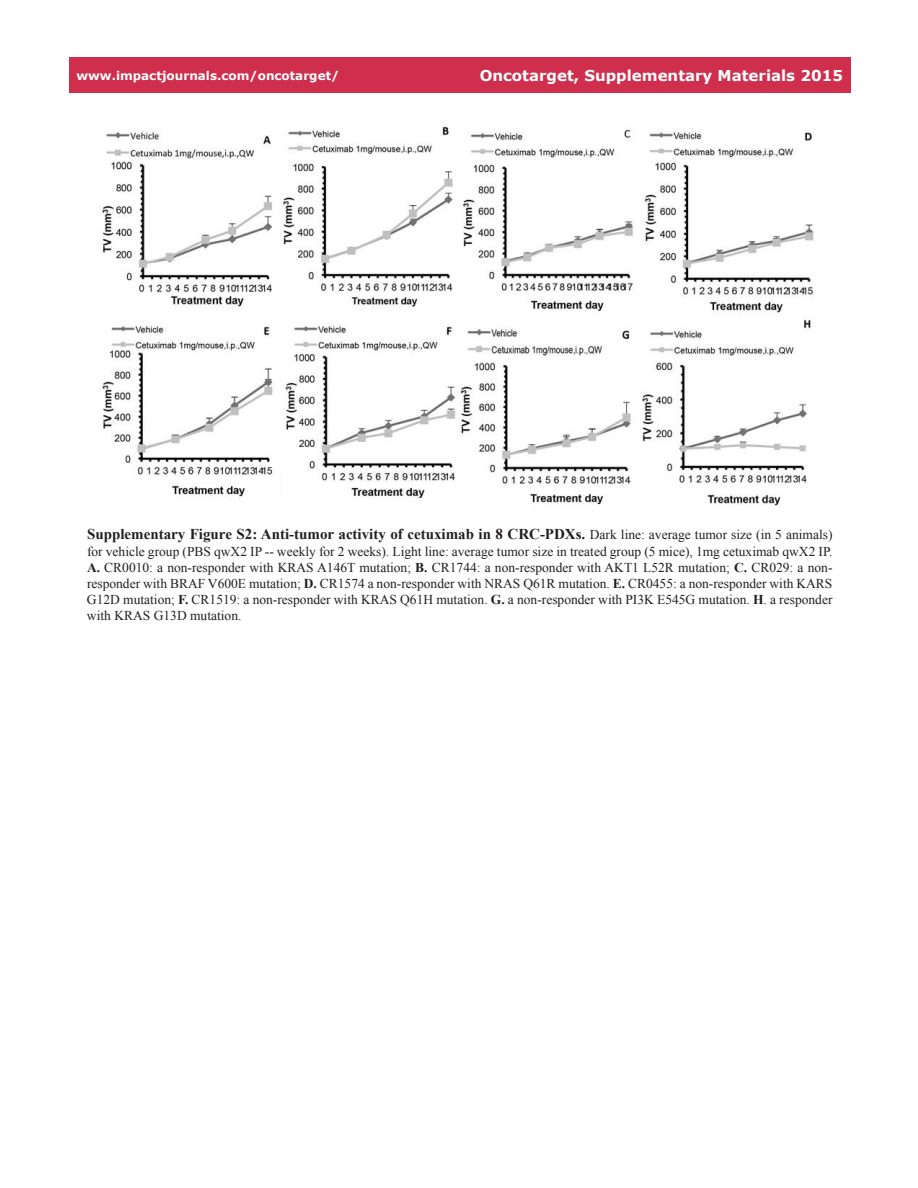
<style>
.page{position:relative;width:918px;height:1188px;background:#fff}
.page>*{position:absolute;margin:0;border:0;box-sizing:border-box;transform-origin:0 0}
.FigureText{font:700 15px "Times New Roman";color:#231f20}
.t1{font:700 15px "Verdana";color:#fff}
.FigureText-2{font:13.5px/16.2px "Times New Roman";color:#231f20;text-align:justify}
.t2{font:700 12px "Verdana";color:#fff}
.s1{font-weight:400;font-size:13.5px}
.s2{font-weight:700}
</style>
<div class="page">
<div style="left:69px;top:57px;width:781px;height:36px;background:#cf2e4c"></div>
<img style="left:100px;top:126px;width:714px;height:380px">
<p class="t2" style="left:76px;top:67px;width:264px">www.impactjournals.com/oncotarget/</p>
<p class="t1" style="left:480px;top:65px;width:365px">Oncotarget, Supplementary Materials 2015</p>
<p class="FigureText" style="left:87px;top:524px;width:747px">Supplementary Figure S2: Anti-tumor activity of cetuximab in 8 CRC-PDXs. <span class="s1">Dark line: average tumor size (in 5 animals)</span></p>
<p class="FigureText-2" style="left:87px;top:543px;width:747px">for vehicle group (PBS qwX2 IP -- weekly for 2 weeks). Light line: average tumor size in treated group (5 mice), 1mg cetuximab qwX2 IP.<br><span class="s2">A.</span> CR0010: a non-responder with KRAS A146T mutation; <span class="s2">B.</span> CR1744: a non-responder with AKT1 L52R mutation; <span class="s2">C.</span> CR029: a non&shy;responder with BRAF V600E mutation; <span class="s2">D.</span> CR1574 a non-responder with NRAS Q61R mutation. <span class="s2">E.</span> CR0455: a non-responder with KARS G12D mutation; <span class="s2">F.</span> CR1519: a non-responder with KRAS Q61H mutation. <span class="s2">G.</span> a non-responder with PI3K E545G mutation. <span class="s2">H</span>. a responder with KRAS G13D mutation.</p>
</div>
